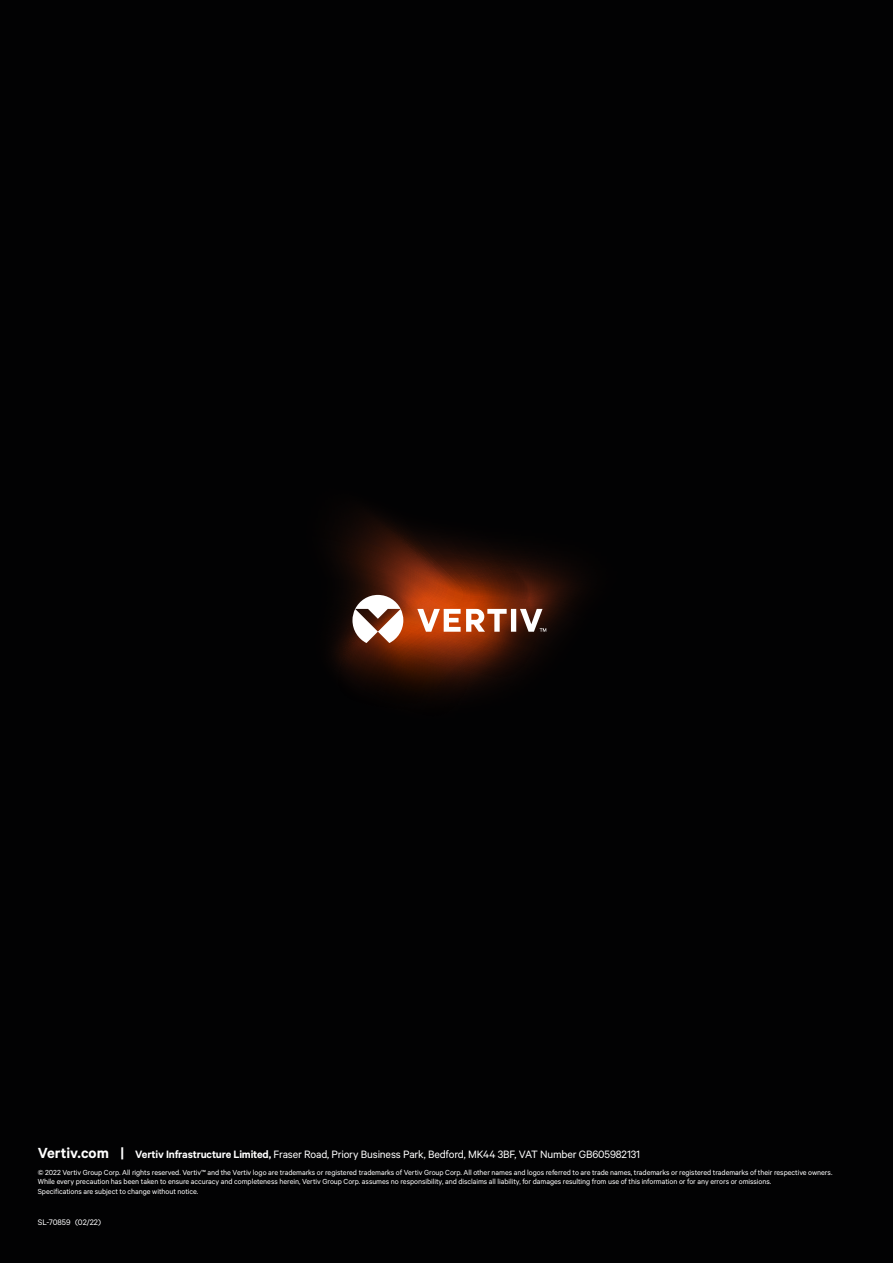
<style>
.page{position:relative;width:893px;height:1263px;background:#020203}
.page>*{position:absolute;margin:0;border:0;box-sizing:border-box;transform-origin:0 0}
.t1{font:12px "Calibre";letter-spacing:-.015em;color:#fff}
.t2{font:9px "Calibre";color:#fff}
.t3{font:8.25px/9.8px "Calibre";letter-spacing:-.01em;color:#fff}
.s1{font-weight:600;font-size:16.5px}
.s2{font-weight:600}
</style>
<div class="page">
<svg style="left:331px;top:510px;width:253px;height:157px"></svg>
<svg style="left:337px;top:554px;width:209px;height:144px"></svg>
<h1 class="t1" style="left:38px;top:1147px;width:604px"><span class="s1">Vertiv.com |</span> <span class="s2">Vertiv Infrastructure Limited,</span> Fraser Road, Priory Business Park, Bedford, MK44 3BF, VAT Number GB605982131</h1>
<p class="t3" style="left:38px;top:1167px;width:796px">© 2022 Vertiv Group Corp. All rights reserved. Vertiv™ and the Vertiv logo are trademarks or registered trademarks of Vertiv Group Corp. All other names and logos referred to are trade names, trademarks or registered trademarks of their respective owners.<br>While every precaution has been taken to ensure accuracy and completeness herein, Vertiv Group Corp. assumes no responsibility, and disclaims all liability, for damages resulting from use of this information or for any errors or omissions.<br>Specifications are subject to change without notice.</p>
<p class="t2" style="left:38px;top:1217px;width:65px">SL-70859 (02/22)</p>
</div>
